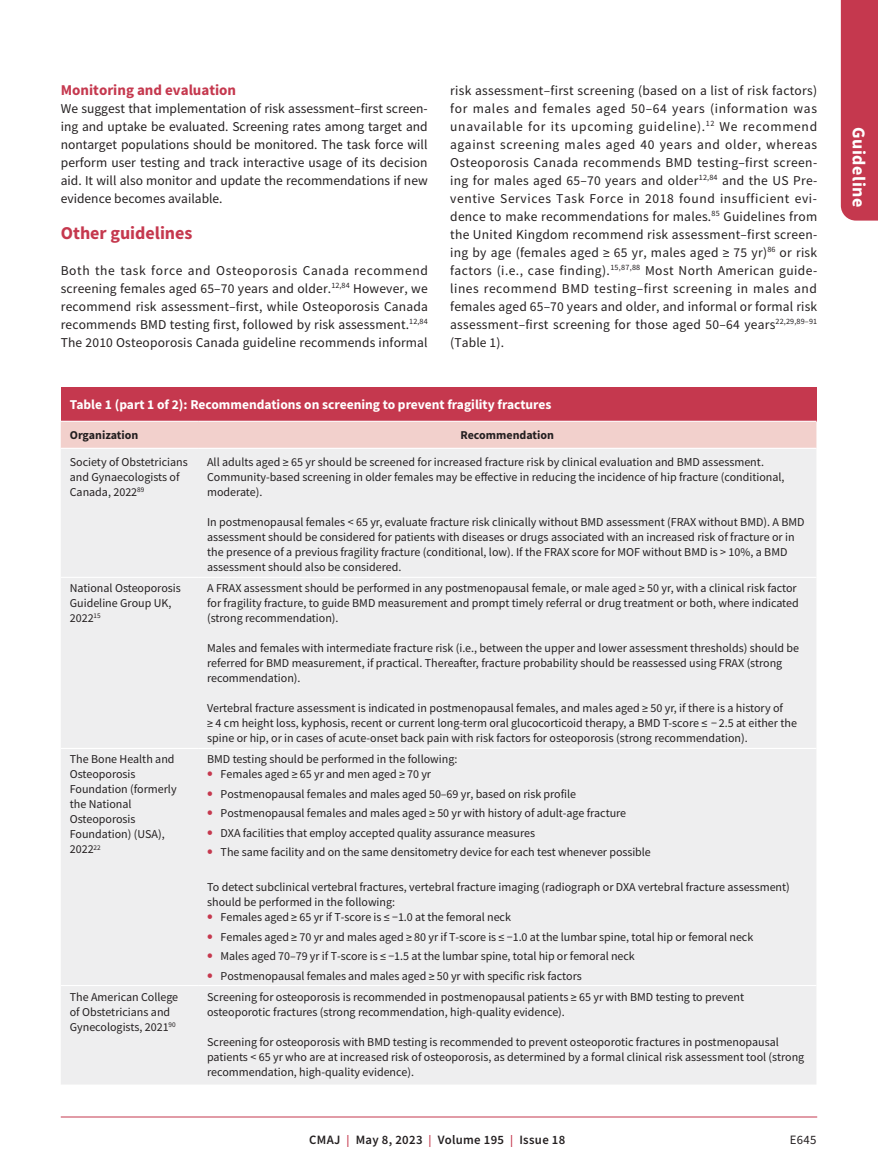
<style>
.page{position:relative;width:878px;height:1175px;background:#fff}
.page>*{position:absolute;margin:0;border:0;box-sizing:border-box;transform-origin:0 0}
.t1{font:700 18px "Source Sans Pro";color:#c5384e}
.t2{font:700 18px "Source Sans Pro";letter-spacing:.025em;color:#fff}
.t3{font:700 15px "Source Sans Pro";color:#c5384e}
.t4{font:13.5px/18px "Source Sans Pro";letter-spacing:.01em;color:#231f20;text-align:justify}
.t5{font:700 13.5px "Source Sans Pro";color:#fff}
.t6{font:600 12.75px "Source Sans Pro";letter-spacing:.025em;color:#231f20}
.t7{font:12.75px "Source Sans Pro";color:#231f20}
.t8{font:12px/15px "Source Sans Pro";color:#231f20}
.t9{font:700 12px "Source Sans Pro";color:#231f20}
.s1{font-weight:700;font-size:16.5px;color:#c5384e}
.s2{font-size:12px;color:#c5384e}
</style>
<div class="page">
<div style="left:840px;top:0;width:38px;height:220px;background:#c5384e"></div>
<hr style="left:61px;top:1116px;width:756px;height:1px;background:#c5384e">
<div style="left:61px;top:387px;width:755px;height:34px;background:#c5384e"></div>
<div style="left:61px;top:422px;width:755px;height:26px;background:#f2d0cc"></div>
<div style="left:61px;top:449px;width:755px;height:635px;background:#eeeeef"></div>
<hr style="left:61px;top:748px;width:137px;height:1px;background:#fff">
<hr style="left:198px;top:748px;width:618px;height:1px;background:#fff">
<hr style="left:61px;top:985px;width:137px;height:1px;background:#fff">
<hr style="left:198px;top:985px;width:618px;height:1px;background:#fff">
<hr style="left:61px;top:577px;width:137px;height:1px;background:#fff">
<hr style="left:198px;top:577px;width:618px;height:1px;background:#fff">
<p class="t3" style="left:61px;top:79px;width:177px">Monitoring and evaluation</p>
<p class="t4" style="left:61px;top:99px;width:368px">We suggest that implementation of risk assessment–first screen&shy;ing and uptake be evaluated. Screening rates among target and nontarget populations should be monitored. The task force will perform user testing and track interactive usage of its decision aid. It will also monitor and update the recommendations if new evidence becomes available.</p>
<h1 class="t1" style="left:61px;top:220px;width:133px">Other guidelines</h1>
<p class="t4" style="left:61px;top:261px;width:369px">Both the task force and Osteoporosis Canada recommend screening females aged 65–70 years and older.<sup>12,84</sup> However, we recommend risk assessment–first, while Osteoporosis Canada recommends BMD testing first, followed by risk assessment.<sup>12,84<br></sup>The 2010 Osteoporosis Canada guideline recommends informal</p>
<p class="t4" style="left:450px;top:81px;width:368px">risk assessment–first screening (based on a list of risk factors) for males and females aged 50–64 years (information was unavailable for its upcoming guideline).<sup>12</sup> We recommend against screening males aged 40 years and older, whereas Osteoporosis Canada recommends BMD testing–first screen&shy;ing for males aged 65–70 years and older<sup>12,84</sup> and the US Pre&shy;ventive Services Task Force in 2018 found insufficient evi&shy;dence to make recommendations for males.<sup>85</sup> Guidelines from the United Kingdom recommend risk assessment–first screen&shy;ing by age (females aged ≥ 65 yr, males aged ≥ 75 yr)<sup>86</sup> or risk factors (i.e., case finding).<sup>15,87,88</sup> Most North American guide&shy;lines recommend BMD testing–first screening in males and females aged 65–70 years and older, and informal or formal risk assessment–first screening for those aged 50–64 years<sup>22,29,89–91 </sup>(Table 1).</p>
<p class="t5" style="left:70px;top:396px;width:483px">Table 1 (part 1 of 2): Recommendations on screening to prevent fragility fractures</p>
<p class="t9" style="left:70px;top:427px;width:70px">Organization</p>
<p class="t9" style="left:460px;top:427px;width:95px">Recommendation</p>
<p class="t8" style="left:70px;top:455px;width:119px">Society of Obstetricians and Gynaecologists of<br>Canada, 2022<sup>89</sup></p>
<p class="t8" style="left:207px;top:455px;width:579px">All adults aged ≥ 65 yr should be screened for increased fracture risk by clinical evaluation and BMD assessment.<br>Community-based screening in older females may be effective in reducing the incidence of hip fracture (conditional, moderate).</p>
<p class="t8" style="left:207px;top:515px;width:599px">In postmenopausal females &lt; 65 yr, evaluate fracture risk clinically without BMD assessment (FRAX without BMD). A BMD assessment should be considered for patients with diseases or drugs associated with an increased risk of fracture or in the presence of a previous fragility fracture (conditional, low). If the FRAX score for MOF without BMD is &gt; 10%, a BMD assessment should also be considered.</p>
<p class="t8" style="left:70px;top:581px;width:113px">National Osteoporosis<br>Guideline Group UK,<br>2022<sup>15</sup></p>
<p class="t8" style="left:207px;top:581px;width:593px">A FRAX assessment should be performed in any postmenopausal female, or male aged ≥ 50 yr, with a clinical risk factor for fragility fracture, to guide BMD measurement and prompt timely referral or drug treatment or both, where indicated (strong recommendation).</p>
<p class="t8" style="left:207px;top:641px;width:593px">Males and females with intermediate fracture risk (i.e., between the upper and lower assessment thresholds) should be referred for BMD measurement, if practical. Thereafter, fracture probability should be reassessed using FRAX (strong recommendation).</p>
<p class="t8" style="left:207px;top:701px;width:591px">Vertebral fracture assessment is indicated in postmenopausal females, and males aged ≥ 50 yr, if there is a history of<br>≥ 4 cm height loss, kyphosis, recent or current long-term oral glucocorticoid therapy, a BMD T-score ≤ − 2.5 at either the spine or hip, or in cases of acute-onset back pain with risk factors for osteoporosis (strong recommendation).</p>
<p class="t8" style="left:70px;top:752px;width:108px">The Bone Health and<br>Osteoporosis<br>Foundation (formerly the National<br>Osteoporosis<br>Foundation) (USA),<br>2022<sup>22</sup></p>
<p class="t8" style="left:207px;top:752px;width:252px">BMD testing should be performed in the following:</p>
<p class="t8" style="left:207px;top:767px;width:225px"><span class="s1">•</span> Females aged ≥ 65 yr and men aged ≥ 70 yr</p>
<p class="t8" style="left:207px;top:786px;width:370px"><span class="s1">•</span> Postmenopausal females and males aged 50–69 yr, based on risk profile</p>
<p class="t8" style="left:207px;top:806px;width:420px"><span class="s1">•</span> Postmenopausal females and males aged ≥ 50 yr with history of adult-age fracture</p>
<p class="t8" style="left:207px;top:825px;width:329px"><span class="s1">•</span> DXA facilities that employ accepted quality assurance measures</p>
<p class="t8" style="left:207px;top:845px;width:445px"><span class="s1">•</span> The same facility and on the same densitometry device for each test whenever possible</p>
<p class="t8" style="left:207px;top:879px;width:584px">To detect subclinical vertebral fractures, vertebral fracture imaging (radiograph or DXA vertebral fracture assessment) should be performed in the following:</p>
<p class="t8" style="left:207px;top:909px;width:305px"><span class="s1">•</span> Females aged ≥ 65 yr if T-score is ≤ −1.0 at the femoral neck</p>
<p class="t8" style="left:207px;top:929px;width:547px"><span class="s1">•</span> Females aged ≥ 70 yr and males aged ≥ 80 yr if T-score is ≤ −1.0 at the lumbar spine, total hip or femoral neck</p>
<p class="t8" style="left:207px;top:948px;width:429px"><span class="s1">•</span> Males aged 70–79 yr if T-score is ≤ −1.5 at the lumbar spine, total hip or femoral neck</p>
<p class="t8" style="left:207px;top:968px;width:376px"><span class="s1">•</span> Postmenopausal females and males aged ≥ 50 yr with specific risk factors</p>
<p class="t8" style="left:70px;top:989px;width:110px">The American College of Obstetricians and<br>Gynecologists, 2021<sup>90</sup></p>
<p class="t8" style="left:207px;top:989px;width:538px">Screening for osteoporosis is recommended in postmenopausal patients ≥ 65 yr with BMD testing to prevent osteoporotic fractures (strong recommendation, high-quality evidence).</p>
<p class="t8" style="left:207px;top:1034px;width:598px">Screening for osteoporosis with BMD testing is recommended to prevent osteoporotic fractures in postmenopausal patients &lt; 65 yr who are at increased risk of osteoporosis, as determined by a formal clinical risk assessment tool (strong recommendation, high-quality evidence).</p>
<p class="t6" style="left:309px;top:1131px;width:257px">CMAJ <span class="s2">|</span> May 8, 2023 <span class="s2">|</span> Volume 195 <span class="s2">|</span> Issue 18</p>
<p class="t7" style="left:789px;top:1132px;width:28px">E645</p>
<h1 class="t2" style="left:871px;top:127px;width:81px;rotate:90deg">Guideline</h1>
</div>
